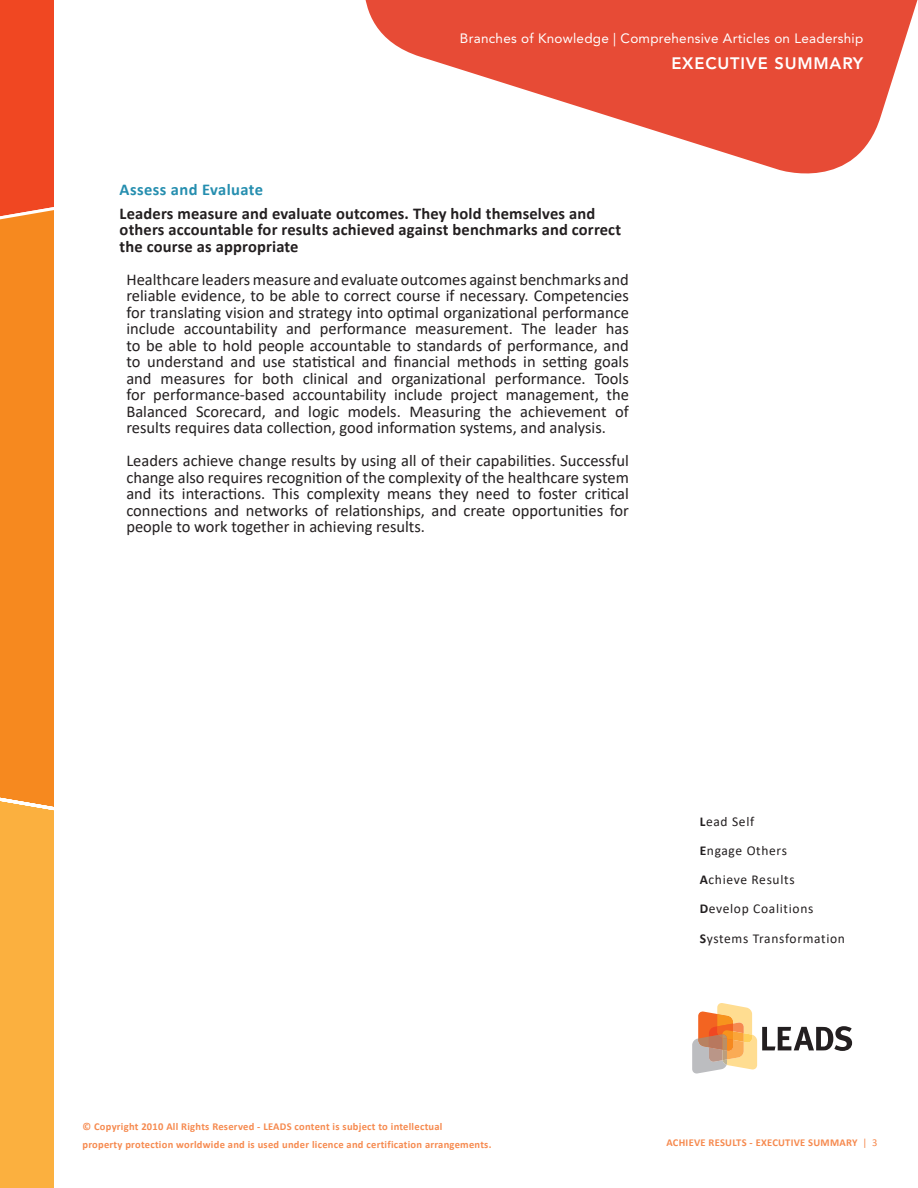
<style>
.page{position:relative;width:918px;height:1188px;background:#fff}
.page>*{position:absolute;margin:0;border:0;box-sizing:border-box;transform-origin:0 0}
.t1{font:16.5px/16.5px "Calibri";color:#231f20;text-align:justify}
.t2{font:700 16.5px/16.5px "Calibri";letter-spacing:.01em;color:#231f20}
.t3{font:700 16.5px "Calibri";letter-spacing:.025em;color:#258eaf}
.t4{font:800 16.5px "Avenir LT Std";letter-spacing:.05em;color:#fff}
.t5{font:13.5px/29.2px "Calibri";letter-spacing:.05em;color:#231f20}
.t6{font:13.5px "Avenir LT Std";letter-spacing:.02em;color:#fff}
.t7{font:700 10.5px/18px "Calibri";letter-spacing:.025em;color:#f68a4f}
.s1{font-weight:700}
.s2{font-weight:400}
</style>
<div class="page">
<svg style="left:692px;top:1003px;width:160px;height:71px"></svg>
<svg style="left:0;top:0;width:54px;height:1188px;background:#f68a2b"></svg>
<svg style="left:365px;top:0;width:553px;height:174px;fill:#e74b36"></svg>
<p class="t6" style="left:460px;top:31px;width:405px">Branches of Knowledge | Comprehensive Articles on Leadership</p>
<p class="t4" style="left:671px;top:53px;width:193px">EXECUTIVE SUMMARY</p>
<p class="t3" style="left:120px;top:178px;width:145px">Assess and Evaluate</p>
<p class="t2" style="left:120px;top:205px;width:503px">Leaders measure and evaluate outcomes. They hold themselves and others accountable for results achieved against benchmarks and correct the course as appropriate</p>
<p class="t1" style="left:126px;top:270px;width:504px">Healthcare leaders measure and evaluate outcomes against benchmarks and reliable evidence, to be able to correct course if necessary. Competencies for translating vision and strategy into optimal organizational performance include accountability and performance measurement. The leader has to be able to hold people accountable to standards of performance, and to understand and use statistical and financial methods in setting goals and measures for both clinical and organizational performance. Tools for performance-based accountability include project management, the Balanced Scorecard, and logic models. Measuring the achievement of results requires data collection, good information systems, and analysis.</p>
<p class="t1" style="left:126px;top:452px;width:504px">Leaders achieve change results by using all of their capabilities. Successful change also requires recognition of the complexity of the healthcare system and its interactions. This complexity means they need to foster critical connections and networks of relationships, and create opportunities for people to work together in achieving results.</p>
<p class="t7" style="left:82px;top:1117px;width:411px">© Copyright 2010 All Rights Reserved - LEADS content is subject to intellectual<br>property protection worldwide and is used under licence and certification arrangements.</p>
<p class="t5" style="left:700px;top:806px;width:147px"><span class="s1">L</span>ead Self<br><span class="s1">E</span>ngage Others<br><span class="s1">A</span>chieve Results<br><span class="s1">D</span>evelop Coalitions<br><span class="s1">S</span>ystems Transformation</p>
<p class="t7" style="left:666px;top:1134px;width:213px">ACHIEVE RESULTS - EXECUTIVE SUMMARY <span class="s2">| 3</span></p>
</div>
